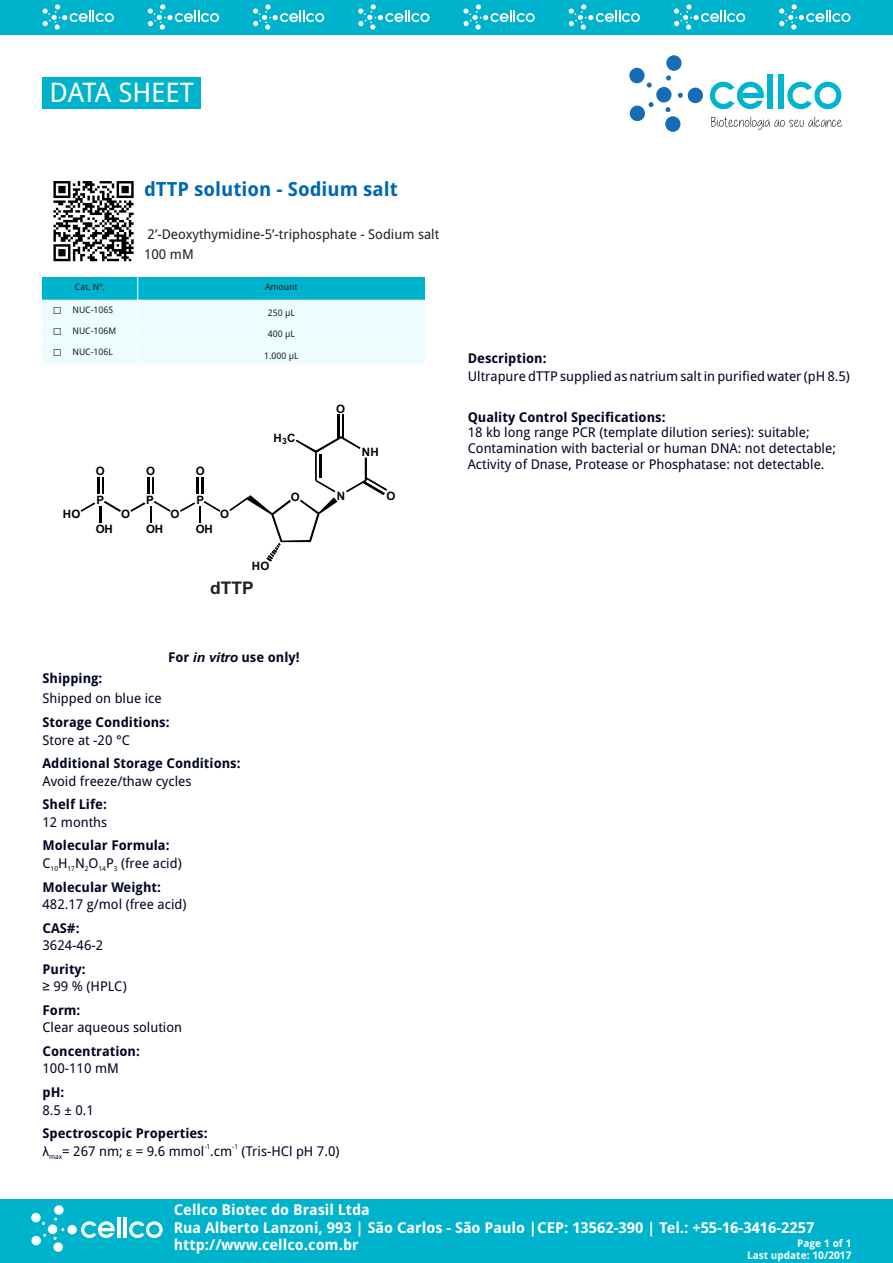
<style>
.page{position:relative;width:893px;height:1263px;background:#fff}
.page>*{position:absolute;margin:0;border:0;box-sizing:border-box;transform-origin:0 0}
.t1{font:27px "Droid Sans";color:#fff}
.t2{font:700 19.5px "Droid Sans";color:#0067b3}
.t3{font:700 17.4px "Arial";color:#231f20}
.t4{font:700 15px/17.5px "Droid Sans";color:#fff}
.t5{font:13.5px/15.8px "Droid Sans";color:#000524}
.t6{font:700 13.5px "Droid Sans";color:#000524}
.t7{font:13.5px/20.1px "Droid Sans";color:#231f20}
.t8{font:700 11.55px "Arial";letter-spacing:-.005em;color:#000}
.t9{font:700 10.5px/12.3px "Droid Sans";color:#fff;text-align:right}
.t10{font:9px "Droid Sans";color:#231f20}
.t11{font:6.75px "Droid Sans";color:#000524}
.s1{font-family:"Arial";font-size:15px}
.s2{font-family:"Arial";font-style:italic}
.s3{font-weight:700}
.s4{font-family:"Arial"}
.s5{font-family:"Corbel"}
</style>
<div class="page">
<div style="left:43px;top:77px;width:158px;height:32px;background:#00b3cd"></div>
<div style="left:0;top:0;width:893px;height:34px;background:#00b3cd"></div>
<svg style="left:43px;top:4px;width:71px;height:26px"></svg>
<svg style="left:148px;top:4px;width:71px;height:26px"></svg>
<svg style="left:253px;top:4px;width:71px;height:26px"></svg>
<svg style="left:358px;top:4px;width:71px;height:26px"></svg>
<svg style="left:463px;top:4px;width:72px;height:26px"></svg>
<svg style="left:569px;top:4px;width:71px;height:26px"></svg>
<svg style="left:674px;top:4px;width:71px;height:26px"></svg>
<svg style="left:779px;top:4px;width:71px;height:26px"></svg>
<div style="left:0;top:1199px;width:893px;height:64px;background:#00b3cd"></div>
<div style="left:54px;top:1205px;width:10px;height:10px;background:#fff;border-radius:50%"></div>
<div style="left:31px;top:1236px;width:10px;height:9px;background:#fff;border-radius:50%"></div>
<div style="left:67px;top:1225px;width:10px;height:9px;background:#fff;border-radius:50%"></div>
<div style="left:48px;top:1224px;width:9px;height:10px;background:#fff;border-radius:50%"></div>
<svg style="left:31px;top:1213px;width:14px;height:12px"></svg>
<svg style="left:53px;top:1237px;width:10px;height:15px"></svg>
<svg style="left:81px;top:1221px;width:34px;height:17px"></svg>
<hr style="left:117px;top:1217px;width:3px;height:21px;background:#fff">
<hr style="left:123px;top:1217px;width:4px;height:21px;background:#fff">
<svg style="left:129px;top:1221px;width:34px;height:17px"></svg>
<div style="left:42px;top:277px;width:96px;height:23px;background:#00b3cd"></div>
<div style="left:138px;top:277px;width:287px;height:23px;background:#00b3cd"></div>
<div style="left:42px;top:300px;width:30px;height:21px;background:#ebfdff"></div>
<div style="left:72px;top:300px;width:66px;height:21px;background:#ebfdff"></div>
<div style="left:138px;top:300px;width:287px;height:21px;background:#ebfdff"></div>
<div style="left:42px;top:321px;width:30px;height:22px;background:#ebfdff"></div>
<div style="left:72px;top:321px;width:66px;height:22px;background:#ebfdff"></div>
<div style="left:138px;top:321px;width:287px;height:22px;background:#ebfdff"></div>
<div style="left:42px;top:343px;width:30px;height:21px;background:#ebfdff"></div>
<div style="left:72px;top:343px;width:66px;height:21px;background:#ebfdff"></div>
<div style="left:138px;top:343px;width:287px;height:21px;background:#ebfdff"></div>
<hr style="left:137px;top:277px;width:1px;height:87px;background:#fff">
<hr style="left:42px;top:342px;width:383px;height:1px;background:#fff">
<hr style="left:42px;top:321px;width:383px;height:1px;background:#fff">
<hr style="left:42px;top:300px;width:383px;height:1px;background:#fff">
<svg style="left:197px;top:477px;width:7px;height:17px"></svg>
<svg style="left:180px;top:501px;width:40px;height:22px"></svg>
<svg style="left:147px;top:477px;width:6px;height:17px"></svg>
<svg style="left:130px;top:501px;width:41px;height:22px"></svg>
<svg style="left:97px;top:477px;width:7px;height:17px"></svg>
<svg style="left:104px;top:501px;width:17px;height:11px"></svg>
<hr style="left:99px;top:506px;width:3px;height:17px;background:#000">
<svg style="left:80px;top:502px;width:15px;height:10px"></svg>
<hr style="left:337px;top:414px;width:3px;height:25px;background:#000">
<hr style="left:342px;top:414px;width:2px;height:25px;background:#000">
<svg style="left:230px;top:436px;width:157px;height:126px"></svg>
<div style="left:666px;top:55px;width:16px;height:16px;background:#166db5;border-radius:50%"></div>
<div style="left:630px;top:105px;width:15px;height:16px;background:#166db5;border-radius:50%"></div>
<div style="left:688px;top:88px;width:15px;height:15px;background:#166db5;border-radius:50%"></div>
<div style="left:656px;top:87px;width:16px;height:16px;background:#166db5;border-radius:50%"></div>
<svg style="left:666px;top:75px;width:5px;height:6px"></svg>
<svg style="left:629px;top:68px;width:23px;height:20px"></svg>
<svg style="left:649px;top:102px;width:5px;height:5px"></svg>
<svg style="left:665px;top:107px;width:16px;height:25px"></svg>
<svg style="left:678px;top:93px;width:5px;height:5px"></svg>
<svg style="left:710px;top:82px;width:54px;height:27px"></svg>
<div style="left:768px;top:75px;width:5px;height:34px;background:#00b4ce"></div>
<div style="left:778px;top:75px;width:5px;height:34px;background:#00b4ce"></div>
<svg style="left:787px;top:82px;width:54px;height:27px"></svg>
<svg style="left:711px;top:117px;width:131px;height:13px"></svg>
<svg style="left:53px;top:181px;width:81px;height:80px"></svg>
<h1 class="t1" style="left:50px;top:82px;width:146px">DATA SHEET</h1>
<h2 class="t2" style="left:144px;top:181px;width:255px">dTTP solution - Sodium salt</h2>
<p class="t7" style="left:144px;top:225px;width:297px">2’-Deoxythymidine-5’-triphosphate - Sodium salt<br>100 mM</p>
<p class="t10" style="left:75px;top:283px;width:32px">Cat. Nº.</p>
<p class="t10" style="left:265px;top:283px;width:34px">Amount</p>
<p class="t10" style="left:53px;top:306px;width:62px"><span class="s1">□</span> NUC-106S</p>
<p class="t10" style="left:268px;top:309px;width:28px">250 µL</p>
<p class="t10" style="left:53px;top:327px;width:65px"><span class="s1">□</span> NUC-106M</p>
<p class="t10" style="left:268px;top:330px;width:28px">400 µL</p>
<p class="t10" style="left:53px;top:348px;width:62px"><span class="s1">□</span> NUC-106L</p>
<p class="t10" style="left:264px;top:352px;width:36px">1.000 µL</p>
<p class="t8" style="left:96px;top:467px;width:10px">O</p>
<p class="t8" style="left:146px;top:467px;width:10px">O</p>
<p class="t8" style="left:196px;top:467px;width:10px">O</p>
<p class="t8" style="left:273px;top:433px;width:23px">H<sub>3</sub>C</p>
<p class="t8" style="left:336px;top:404px;width:10px">O</p>
<p class="t8" style="left:63px;top:510px;width:19px">HO</p>
<p class="t8" style="left:97px;top:495px;width:9px">P</p>
<p class="t8" style="left:96px;top:524px;width:18px">OH</p>
<p class="t8" style="left:121px;top:510px;width:10px">O</p>
<p class="t8" style="left:146px;top:495px;width:9px">P</p>
<p class="t8" style="left:146px;top:524px;width:18px">OH</p>
<p class="t8" style="left:171px;top:510px;width:10px">O</p>
<p class="t8" style="left:197px;top:495px;width:9px">P</p>
<p class="t8" style="left:196px;top:524px;width:18px">OH</p>
<p class="t8" style="left:220px;top:510px;width:10px">O</p>
<p class="t8" style="left:252px;top:561px;width:19px">HO</p>
<p class="t3" style="left:210px;top:582px;width:45px">dTTP</p>
<p class="t8" style="left:291px;top:493px;width:10px">O</p>
<p class="t8" style="left:337px;top:491px;width:10px">N</p>
<p class="t8" style="left:362px;top:448px;width:18px">NH</p>
<p class="t8" style="left:386px;top:491px;width:10px">O</p>
<p class="t6" style="left:168px;top:652px;width:133px">For <span class="s2">in vitro</span> use only!</p>
<p class="t6" style="left:43px;top:672px;width:61px">Shipping:</p>
<p class="t5" style="left:43px;top:692px;width:121px">Shipped on blue ice</p>
<p class="t6" style="left:43px;top:717px;width:129px">Storage Conditions:</p>
<p class="t5" style="left:43px;top:733px;width:89px">Store at -20 °C</p>
<p class="t6" style="left:43px;top:758px;width:200px">Additional Storage Conditions:</p>
<p class="t5" style="left:43px;top:774px;width:151px">Avoid freeze/thaw cycles</p>
<p class="t6" style="left:43px;top:799px;width:66px">Shelf Life:</p>
<p class="t5" style="left:43px;top:815px;width:66px">12 months</p>
<p class="t6" style="left:43px;top:840px;width:129px">Molecular Formula:</p>
<p class="t5" style="left:43px;top:856px;width:141px">C H N O P (free acid)</p>
<p class="t11" style="left:51px;top:865px;width:9px">10</p>
<p class="t11" style="left:68px;top:865px;width:9px">17</p>
<p class="t11" style="left:85px;top:865px;width:5px">2</p>
<p class="t11" style="left:99px;top:865px;width:20px">14 3</p>
<p class="t6" style="left:43px;top:881px;width:120px">Molecular Weight:</p>
<p class="t5" style="left:43px;top:897px;width:145px">482.17 g/mol (free acid)</p>
<p class="t6" style="left:43px;top:922px;width:39px">CAS#:</p>
<p class="t5" style="left:43px;top:939px;width:62px">3624-46-2</p>
<p class="t5" style="left:43px;top:961px;width:86px;line-height:17.4px"><span class="s3">Purity:<br></span><span class="s4">≥</span> 99 % (HPLC)</p>
<p class="t6" style="left:43px;top:1004px;width:39px">Form:</p>
<p class="t5" style="left:43px;top:1021px;width:141px">Clear aqueous solution</p>
<p class="t6" style="left:43px;top:1046px;width:99px">Concentration:</p>
<p class="t5" style="left:43px;top:1062px;width:78px">100-110 mM</p>
<p class="t6" style="left:43px;top:1087px;width:23px">pH:</p>
<p class="t5" style="left:43px;top:1103px;width:53px">8.5 ± 0.1</p>
<p class="t6" style="left:43px;top:1128px;width:167px">Spectroscopic Properties:</p>
<p class="t11" style="left:204px;top:1144px;width:7px">-1</p>
<p class="t11" style="left:232px;top:1144px;width:7px">-1</p>
<p class="t5" style="left:43px;top:1144px;width:298px"><span class="s4">λ</span><sub>max</sub>= 267 nm; <span class="s5">ε</span> = 9.6 mmol .cm (Tris-HCl pH 7.0)</p>
<p class="t6" style="left:468px;top:353px;width:80px">Description:</p>
<p class="t5" style="left:468px;top:369px;width:384px">Ultrapure dTTP supplied as natrium salt in purified water (pH 8.5)</p>
<p class="t6" style="left:468px;top:411px;width:199px">Quality Control Specifications:</p>
<p class="t5" style="left:468px;top:426px;width:370px">18 kb long range PCR (template dilution series): suitable;<br>Contamination with bacterial or human DNA: not detectable;<br>Activity of Dnase, Protease or Phosphatase: not detectable.</p>
<p class="t4" style="left:174px;top:1202px;width:642px">Cellco Biotec do Brasil Ltda<br>Rua Alberto Lanzoni, 993 | São Carlos - São Paulo |CEP: 13562-390 | Tel.: +55-16-3416-2257 http://www.cellco.com.br</p>
<p class="t9" style="left:747px;top:1238px;width:106px">Page 1 of 1<br>Last update: 10/2017</p>
</div>
